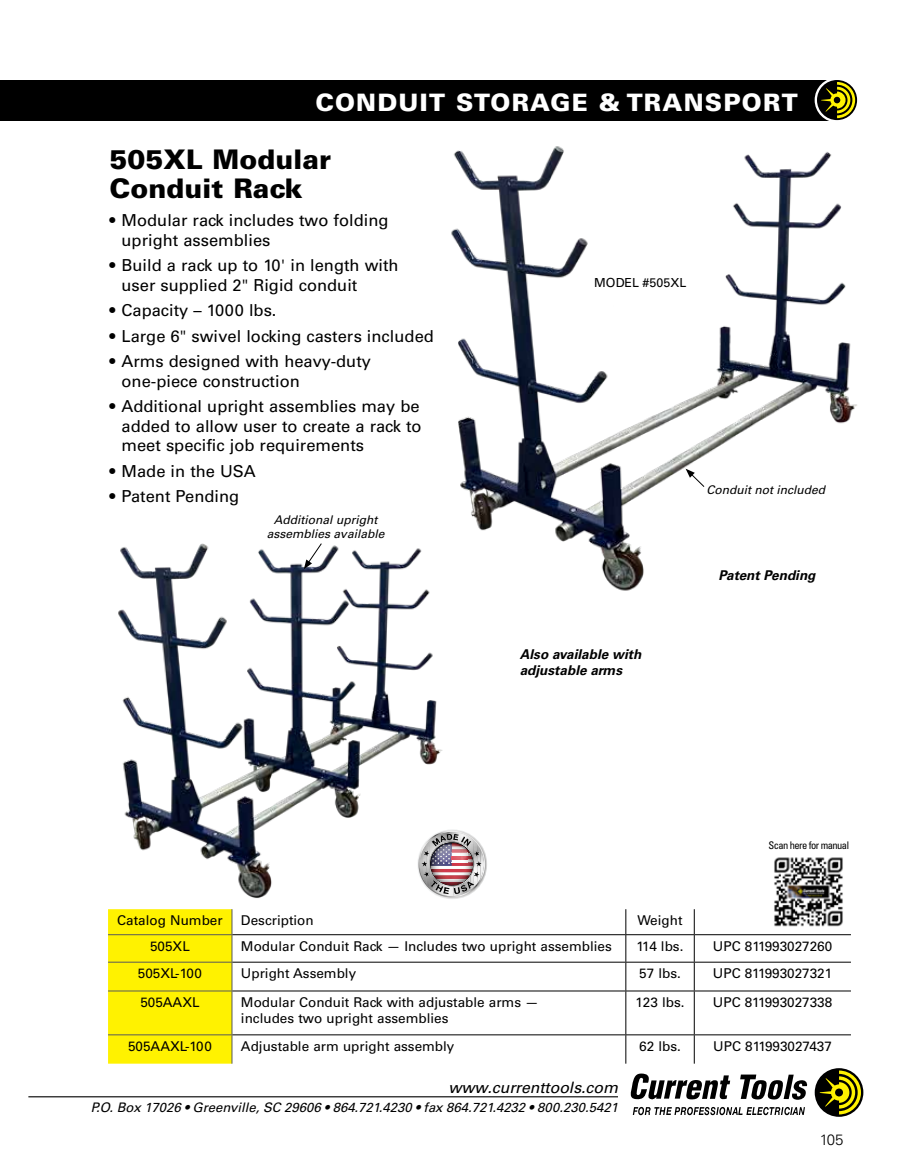
<style>
.page{position:relative;width:905px;height:1175px;background:#fff}
.page>*{position:absolute;margin:0;border:0;box-sizing:border-box;transform-origin:0 0}
.t1{font:900 27px/29.2px "Univers";color:#000}
.t2{font:900 24px "Univers";letter-spacing:.05em;color:#fff}
.t3{font:16.5px/19.5px "Univers";color:#000}
.t4{font:italic 15.75px "Univers";color:#000}
.t5{font:300 15px "Univers";color:#000}
.t6{font:13.5px/16.2px "Univers";color:#000}
.t7{font:italic 700 13.5px/16.2px "Univers";color:#000}
.t8{font:italic 13.2px "Univers";color:#000}
.t9{font:12.45px "Univers";color:#000}
.t10{font:italic 12px/14.4px "Univers";color:#000;text-align:center}
.t11{font:condensed 10.5px "Univers";letter-spacing:-.05em;color:#000}
</style>
<div class="page">
<div style="left:0;top:80px;width:838px;height:40px;background:#000"></div>
<svg style="left:814px;top:80px;width:43px;height:41px"></svg>
<div style="left:833px;top:97px;width:7px;height:6px;background:#000;border-radius:50%"></div>
<hr style="left:28px;top:1096px;width:590px;height:1px;background:#000">
<svg style="left:814px;top:1068px;width:49px;height:48px"></svg>
<svg style="left:819px;top:1070px;width:42px;height:44px;background:#726e18"></svg>
<svg style="left:630px;top:1073px;width:100px;height:26px"></svg>
<svg style="left:740px;top:1074px;width:67px;height:25px"></svg>
<div style="left:835px;top:1088px;width:8px;height:8px;background:#000;border-radius:50%"></div>
<svg style="left:632px;top:1106px;width:173px;height:9px"></svg>
<svg style="left:450px;top:830px;width:35px;height:67px"></svg>
<img style="left:118px;top:543px;width:332px;height:356px">
<svg style="left:304px;top:543px;width:18px;height:26px"></svg>
<svg style="left:108px;top:909px;width:124px;height:154px;background:#faee03"></svg>
<hr style="left:232px;top:934px;width:394px;height:1px;background:#000">
<hr style="left:626px;top:934px;width:68px;height:1px;background:#000">
<hr style="left:694px;top:934px;width:157px;height:1px;background:#000">
<hr style="left:232px;top:961px;width:394px;height:1px;background:#000">
<hr style="left:626px;top:961px;width:68px;height:1px;background:#000">
<hr style="left:694px;top:961px;width:157px;height:1px;background:#000">
<hr style="left:232px;top:990px;width:394px;height:1px;background:#000">
<hr style="left:626px;top:990px;width:68px;height:1px;background:#000">
<hr style="left:625px;top:991px;width:1px;height:43px;background:#000">
<hr style="left:694px;top:990px;width:157px;height:1px;background:#000">
<hr style="left:694px;top:991px;width:1px;height:43px;background:#000">
<hr style="left:232px;top:1034px;width:394px;height:1px;background:#000">
<hr style="left:626px;top:1034px;width:68px;height:1px;background:#000">
<svg style="left:625px;top:1035px;width:1px;height:28px"></svg>
<hr style="left:694px;top:1034px;width:157px;height:1px;background:#000">
<svg style="left:694px;top:1035px;width:1px;height:28px"></svg>
<svg style="left:625px;top:909px;width:1px;height:81px"></svg>
<svg style="left:694px;top:909px;width:1px;height:81px"></svg>
<img style="left:774px;top:857px;width:69px;height:70px">
<img style="left:431px;top:146px;width:426px;height:448px">
<h2 class="t2" style="left:315px;top:87px;width:483px">CONDUIT STORAGE &amp; TRANSPORT</h2>
<h1 class="t1" style="left:109px;top:144px;width:223px">505XL Modular<br>Conduit Rack</h1>
<p class="t3" style="left:121px;top:211px;width:268px;text-indent:-12px">• Modular rack includes two folding upright assemblies</p>
<p class="t3" style="left:121px;top:256px;width:279px;text-indent:-12px">• Build a rack up to 10' in length with user supplied 2" Rigid conduit</p>
<p class="t3" style="left:109px;top:301px;width:168px">• Capacity – 1000 lbs.</p>
<p class="t3" style="left:109px;top:326px;width:326px">• Large 6" swivel locking casters included</p>
<p class="t3" style="left:121px;top:352px;width:251px;text-indent:-12px">• Arms designed with heavy-duty one-piece construction</p>
<p class="t3" style="left:121px;top:397px;width:301px;text-align:justify;text-indent:-12px">• Additional upright assemblies may be added to allow user to create a rack to meet specific job requirements</p>
<p class="t3" style="left:109px;top:461px;width:147px">• Made in the USA</p>
<p class="t3" style="left:109px;top:487px;width:131px">• Patent Pending</p>
<p class="t9" style="left:594px;top:275px;width:94px">MODEL #505XL</p>
<p class="t10" style="left:706px;top:482px;width:120px">Conduit not included</p>
<p class="t10" style="left:267px;top:512px;width:119px">Additional upright assemblies available</p>
<p class="t7" style="left:520px;top:646px;width:123px">Also available with adjustable arms</p>
<p class="t7" style="left:718px;top:567px;width:98px">Patent Pending</p>
<p class="t11" style="left:768px;top:838px;width:82px">Scan here for manual</p>
<p class="t6" style="left:117px;top:912px;width:107px">Catalog Number</p>
<p class="t6" style="left:241px;top:912px;width:74px">Description</p>
<p class="t6" style="left:637px;top:912px;width:47px">Weight</p>
<p class="t6" style="left:150px;top:938px;width:41px">505XL</p>
<p class="t6" style="left:241px;top:938px;width:372px">Modular Conduit Rack — Includes two upright assemblies</p>
<p class="t6" style="left:636px;top:938px;width:48px">114 lbs.</p>
<p class="t6" style="left:713px;top:938px;width:121px">UPC 811993027260</p>
<p class="t6" style="left:138px;top:965px;width:66px">505XL-100</p>
<p class="t6" style="left:241px;top:965px;width:117px">Upright Assembly</p>
<p class="t6" style="left:639px;top:965px;width:43px">57 lbs.</p>
<p class="t6" style="left:713px;top:965px;width:121px">UPC 811993027321</p>
<p class="t6" style="left:140px;top:994px;width:61px">505AAXL</p>
<p class="t6" style="left:241px;top:994px;width:299px">Modular Conduit Rack with adjustable arms — includes two upright assemblies</p>
<p class="t6" style="left:635px;top:994px;width:50px">123 lbs.</p>
<p class="t6" style="left:713px;top:994px;width:121px">UPC 811993027338</p>
<p class="t6" style="left:128px;top:1038px;width:85px">505AAXL-100</p>
<p class="t6" style="left:241px;top:1038px;width:215px">Adjustable arm upright assembly</p>
<p class="t6" style="left:639px;top:1038px;width:43px">62 lbs.</p>
<p class="t6" style="left:713px;top:1038px;width:120px">UPC 811993027437</p>
<p class="t4" style="left:448px;top:1077px;width:171px">www.currenttools.com</p>
<p class="t8" style="left:91px;top:1099px;width:528px">P.O. Box 17026 • Greenville, SC 29606 • 864.721.4230 • fax 864.721.4232 • 800.230.5421</p>
<p class="t5" style="left:819px;top:1130px;width:25px">105</p>
</div>
